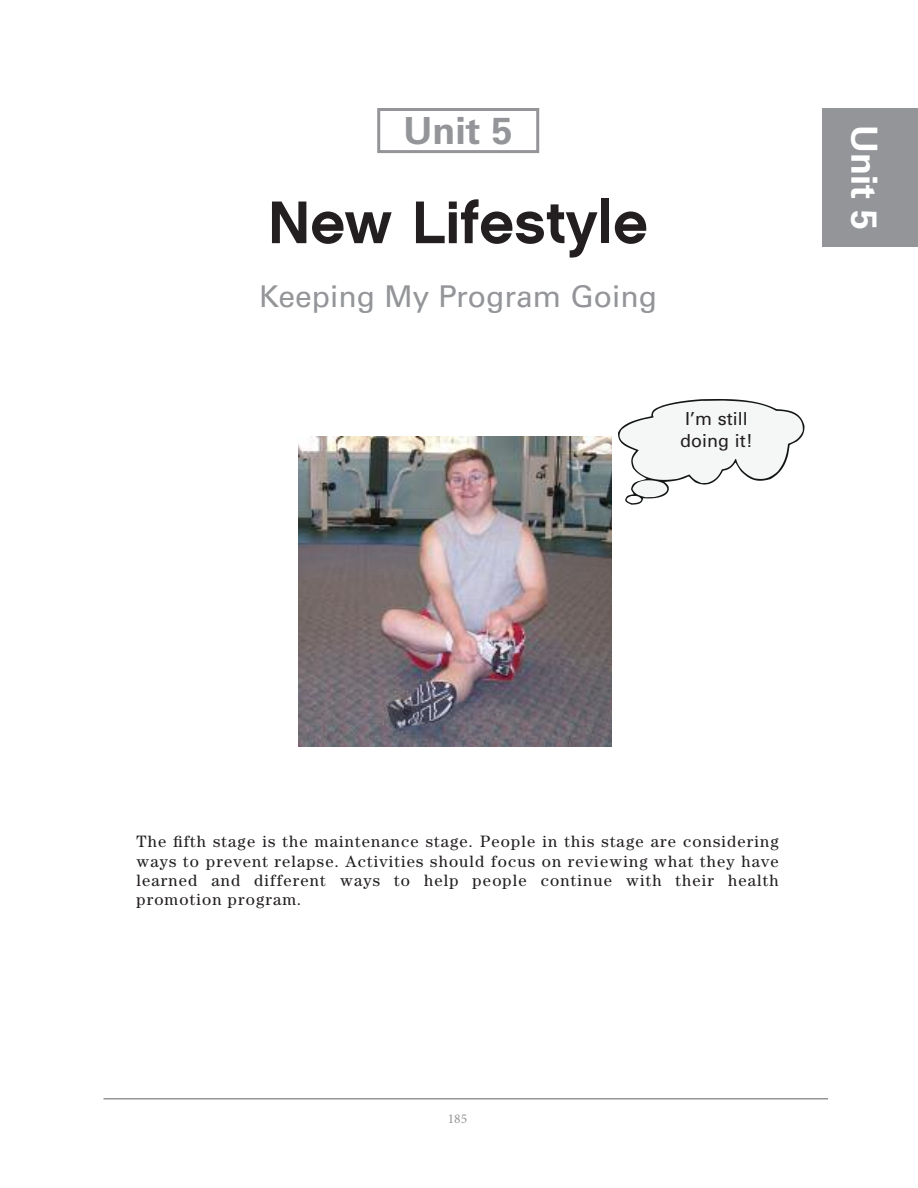
<style>
.page{position:relative;width:918px;height:1188px;background:#fff}
.page>*{position:absolute;margin:0;border:0;box-sizing:border-box;transform-origin:0 0}
.t1{font:60px "Chalet New York Nineteen Sixty";color:#231f20}
.t2{font:700 37.5px "Univers";color:#939598}
.t3{font:700 36px "Univers";color:#fff}
.t4{font:30px "Univers";color:#939598}
.t5{font:18px/21.6px "Univers";color:#231f20}
.t6{font:16.5px/19.5px "Century";letter-spacing:.07em;color:#231f20;text-align:justify}
.t7{font:13.5px "Minion Pro";color:#939598}
</style>
<div class="page">
<svg style="left:618px;top:399px;width:186px;height:106px"></svg>
<div style="left:377px;top:108px;width:162px;height:45px;border:3px solid #939598"></div>
<div style="left:823px;top:108px;width:95px;height:139px;background:#939598"></div>
<img style="left:298px;top:437px;width:314px;height:310px">
<hr style="left:104px;top:1098px;width:724px;height:2px;background:#939598">
<h2 class="t2" style="left:403px;top:117px;width:111px">Unit 5</h2>
<h1 class="t1" style="left:268px;top:187px;width:381px">New Lifestyle</h1>
<h3 class="t4" style="left:259px;top:285px;width:400px">Keeping My Program Going</h3>
<p class="t5" style="left:680px;top:410px;width:74px">I’m still doing it!</p>
<h3 class="t3" style="left:877px;top:125px;width:107px;rotate:90deg">Unit 5</h3>
<p class="t6" style="left:136px;top:833px;width:644px">The fifth stage is the maintenance stage. People in this stage are considering ways to prevent relapse. Activities should focus on reviewing what they have learned and different ways to help people continue with their health promotion program.</p>
<p class="t7" style="left:448px;top:1110px;width:21px">185</p>
</div>
